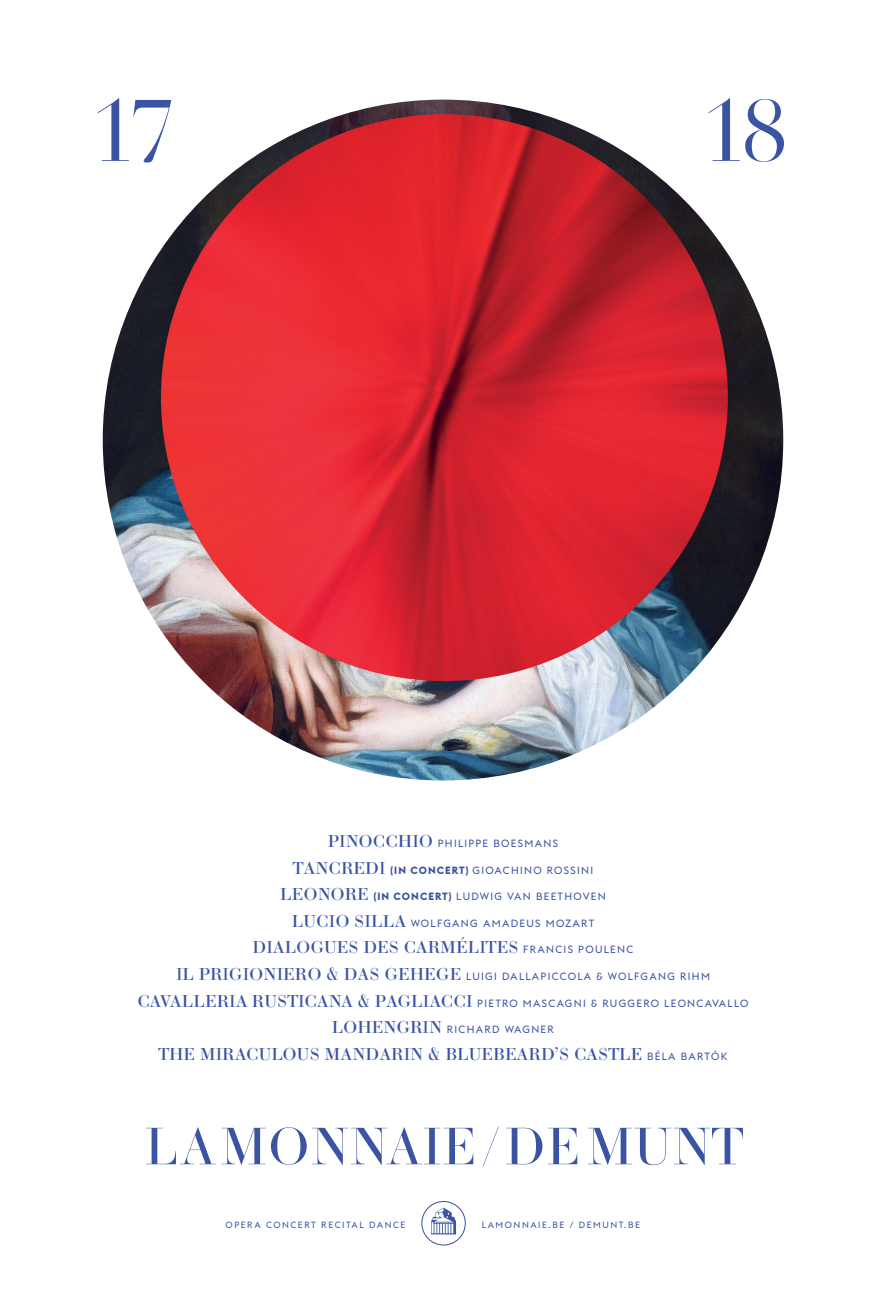
<style>
.page{position:relative;width:886px;height:1312px;background:#fff}
.page>*{position:absolute;margin:0;border:0;box-sizing:border-box;transform-origin:0 0}
.t1{font:88.75px "Didot Elder Display";color:#3a53a3}
.t2{font:53px "Didot Elder Display";letter-spacing:.005em;color:#3a53a3}
.t3{font:17.5px "Didot Elder";color:#3a53a3}
.t4{font:10.38px "Euclid Flex";letter-spacing:.125em;color:#3a53a3}
.t5{font:8.88px "Euclid Flex";letter-spacing:.175em;color:#3a53a3}
.s1{font-family:"Didot Elder";font-size:17.5px}
.s2{font-weight:700}
.s3{font-family:"Euclid Flex";font-size:10.38px}
</style>
<div class="page">
<svg style="left:431px;top:1207px;width:25px;height:27px"></svg>
<div style="left:421px;top:1200px;width:45px;height:45px;border:1px solid #3a53a3;border-radius:50%"></div>
<img style="left:103px;top:100px;width:680px;height:680px;border-radius:340px">
<h1 class="t1" style="left:91px;top:79px;width:88px">17</h1>
<h1 class="t1" style="left:701px;top:79px;width:88px">18</h1>
<p class="t4" style="left:328px;top:837px;width:232px"><span class="s1">PINOCCHIO</span> PHILIPPE BOESMANS</p>
<p class="t4" style="left:293px;top:864px;width:302px"><span class="s1">TANCREDI</span> <span class="s2">(IN CONCERT)</span> GIOACHINO ROSSINI</p>
<p class="t4" style="left:280px;top:890px;width:327px"><span class="s1">LEONORE</span> <span class="s2">(IN CONCERT)</span> LUDWIG VAN BEETHOVEN</p>
<p class="t4" style="left:292px;top:917px;width:304px"><span class="s1">LUCIO SILLA</span> WOLFGANG AMADEUS MOZART</p>
<h3 class="t3" style="left:252px;top:937px;width:382px">DIALOGUES DES CARMÉLITES <span class="s3">FRANCIS P OULENC</span></h3>
<p class="t4" style="left:176px;top:970px;width:535px"><span class="s1">IL PRIGIONIERO &amp; DAS GEHEGE</span> LUIGI DALLAPICCOLA &amp; WOLFGANG RIHM</p>
<p class="t4" style="left:137px;top:996px;width:612px"><span class="s1">CAVALLERIA RUSTICANA &amp; PAGLIACCI</span> PIETRO MASCAGNI &amp; RUGGERO LEONCAVALLO</p>
<p class="t4" style="left:332px;top:1023px;width:224px"><span class="s1">LOHENGRIN</span> RICHARD WAGNER</p>
<h3 class="t3" style="left:158px;top:1043px;width:570px">THE MIRACULOUS MANDARIN &amp; BLUEBEARD’S CASTLE <span class="s3">BÉLA BARTÓK</span></h3>
<h2 class="t2" style="left:144px;top:1115px;width:601px">LA MONNAIE / DE MUNT</h2>
<p class="t5" style="left:226px;top:1219px;width:181px">OPERA CONCERT RECITAL DANCE</p>
<p class="t5" style="left:482px;top:1219px;width:160px">LAMONNAIE.BE / DEMUNT.BE</p>
</div>
